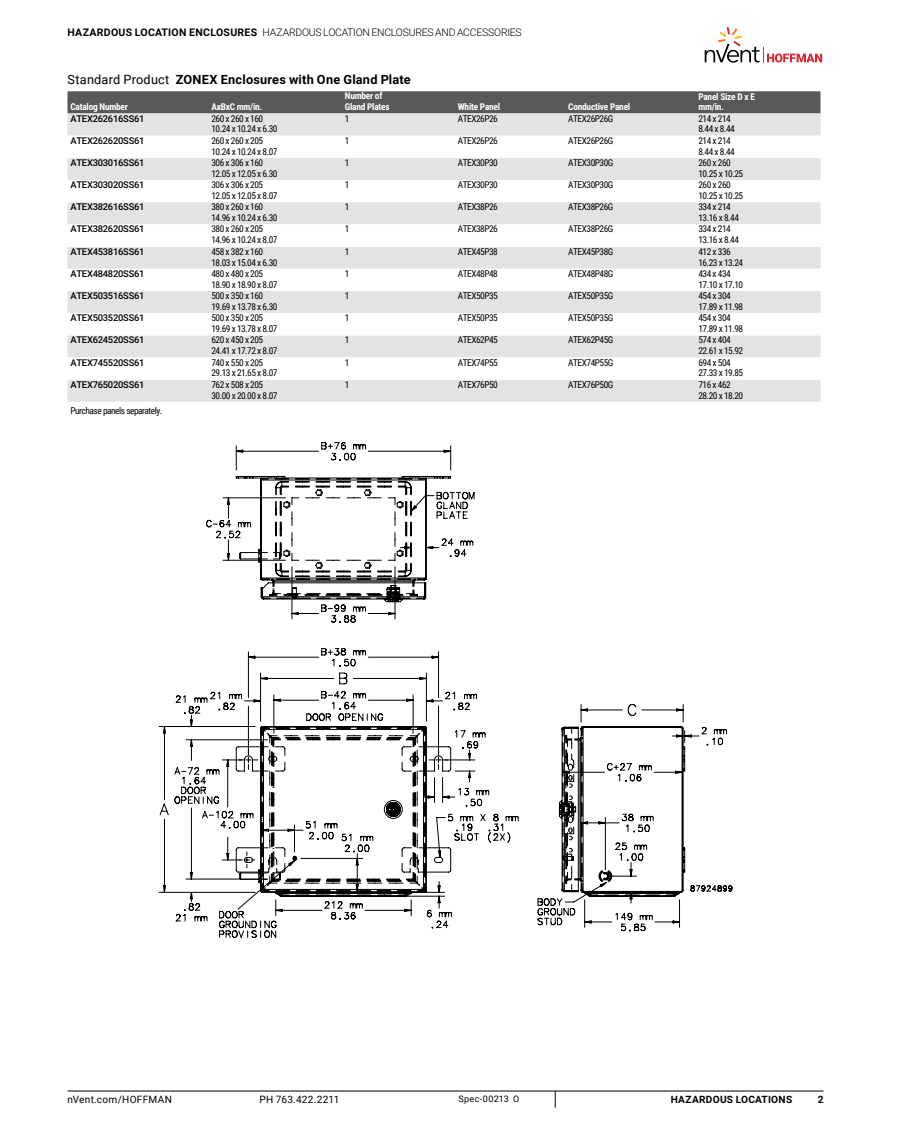
<style>
.page{position:relative;width:918px;height:1134px;background:#fff}
.page>*{position:absolute;margin:0;border:0;box-sizing:border-box;transform-origin:0 0}
.t1{font:700 12.75px "Roboto";letter-spacing:.015em;color:#000}
.t2{font:300 10.5px "Roboto";letter-spacing:-.025em;color:#000}
.t3{font:10.2px "Roboto";letter-spacing:.025em;color:#000}
.t4{font:700 10.2px "Roboto";letter-spacing:.025em;color:#000}
.t5{font:9.3px/10.8px "Roboto Condensed";letter-spacing:-.05em;color:#000}
.t6{font:500 9.3px "Roboto";letter-spacing:-.025em;color:#000}
.t7{font:700 9.3px/10.8px "Roboto Condensed";letter-spacing:-.025em;color:#fff}
.t8{font:9px "Roboto";letter-spacing:.03em;color:#000}
.s1{font-weight:700}
.s2{font-weight:400}
</style>
<div class="page">
<hr style="left:68px;top:1091px;width:756px;height:1px;background:#000">
<svg style="left:555px;top:1091px;width:1px;height:17px"></svg>
<svg style="left:705px;top:27px;width:117px;height:36px"></svg>
<div style="left:68px;top:91px;width:752px;height:22px;background:#58595b"></div>
<svg style="left:68px;top:113px;width:752px;height:23px;background:#e1e2e3"></svg>
<svg style="left:68px;top:158px;width:752px;height:244px;fill:#e2e3e4"></svg>
<svg style="left:219px;top:442px;width:147px;height:119px"></svg>
<svg style="left:685px;top:727px;width:42px;height:165px"></svg>
<svg style="left:174px;top:651px;width:511px;height:280px"></svg>
<svg style="left:275px;top:492px;width:405px;height:405px"></svg>
<svg style="left:236px;top:476px;width:231px;height:147px"></svg>
<p class="t2" style="left:68px;top:25px;width:456px"><span class="s1">HAZARDOUS LOCATION ENCLOSURES</span> HAZARDOUS LOCATION ENCLOSURES AND ACCESSORIES</p>
<h1 class="t1" style="left:68px;top:70px;width:345px"><span class="s2">Standard Product</span> ZONEX ENCLOSURES WITH ONE GLAND PLATE</h1>
<p class="t7" style="left:70px;top:101px;width:59px">Catalog Number</p>
<p class="t7" style="left:211px;top:101px;width:52px">AxBxC mm/in.</p>
<p class="t7" style="left:345px;top:90px;width:46px">Number of<br>Gland Plates</p>
<p class="t7" style="left:458px;top:101px;width:44px">White Panel</p>
<p class="t7" style="left:568px;top:101px;width:63px">Conductive Panel</p>
<p class="t7" style="left:698px;top:91px;width:58px">Panel Size D x E mm/in.</p>
<p class="t6" style="left:70px;top:112px;width:76px">ATEX262616SS61</p>
<p class="t5" style="left:211px;top:113px;width:68px">260 x 260 x 160<br>10.24 x 10.24 x 6.30</p>
<p class="t5" style="left:345px;top:113px;width:6px">1</p>
<p class="t5" style="left:458px;top:113px;width:42px">ATEX26P26</p>
<p class="t5" style="left:568px;top:113px;width:47px">ATEX26P26G</p>
<p class="t5" style="left:698px;top:113px;width:38px">214 x 214<br>8.44 x 8.44</p>
<p class="t6" style="left:70px;top:134px;width:76px">ATEX262620SS61</p>
<p class="t5" style="left:211px;top:135px;width:68px">260 x 260 x 205<br>10.24 x 10.24 x 8.07</p>
<p class="t5" style="left:345px;top:135px;width:6px">1</p>
<p class="t5" style="left:458px;top:135px;width:42px">ATEX26P26</p>
<p class="t5" style="left:568px;top:135px;width:47px">ATEX26P26G</p>
<p class="t5" style="left:698px;top:135px;width:38px">214 x 214<br>8.44 x 8.44</p>
<p class="t6" style="left:70px;top:156px;width:76px">ATEX303016SS61</p>
<p class="t5" style="left:211px;top:157px;width:68px">306 x 306 x 160<br>12.05 x 12.05 x 6.30</p>
<p class="t5" style="left:345px;top:157px;width:6px">1</p>
<p class="t5" style="left:458px;top:157px;width:42px">ATEX30P30</p>
<p class="t5" style="left:568px;top:157px;width:47px">ATEX30P30G</p>
<p class="t5" style="left:698px;top:157px;width:46px">260 x 260<br>10.25 x 10.25</p>
<p class="t6" style="left:70px;top:178px;width:76px">ATEX303020SS61</p>
<p class="t5" style="left:211px;top:179px;width:68px">306 x 306 x 205<br>12.05 x 12.05 x 8.07</p>
<p class="t5" style="left:345px;top:179px;width:6px">1</p>
<p class="t5" style="left:458px;top:179px;width:42px">ATEX30P30</p>
<p class="t5" style="left:568px;top:179px;width:47px">ATEX30P30G</p>
<p class="t5" style="left:698px;top:179px;width:46px">260 x 260<br>10.25 x 10.25</p>
<p class="t6" style="left:70px;top:200px;width:76px">ATEX382616SS61</p>
<p class="t5" style="left:211px;top:201px;width:68px">380 x 260 x 160<br>14.96 x 10.24 x 6.30</p>
<p class="t5" style="left:345px;top:201px;width:6px">1</p>
<p class="t5" style="left:458px;top:201px;width:42px">ATEX38P26</p>
<p class="t5" style="left:568px;top:201px;width:47px">ATEX38P26G</p>
<p class="t5" style="left:698px;top:201px;width:42px">334 x 214<br>13.16 x 8.44</p>
<p class="t6" style="left:70px;top:223px;width:76px">ATEX382620SS61</p>
<p class="t5" style="left:211px;top:223px;width:68px">380 x 260 x 205<br>14.96 x 10.24 x 8.07</p>
<p class="t5" style="left:345px;top:223px;width:6px">1</p>
<p class="t5" style="left:458px;top:223px;width:42px">ATEX38P26</p>
<p class="t5" style="left:568px;top:223px;width:47px">ATEX38P26G</p>
<p class="t5" style="left:698px;top:223px;width:42px">334 x 214<br>13.16 x 8.44</p>
<p class="t6" style="left:70px;top:245px;width:76px">ATEX453816SS61</p>
<p class="t5" style="left:211px;top:246px;width:68px">458 x 382 x 160<br>18.03 x 15.04 x 6.30</p>
<p class="t5" style="left:345px;top:246px;width:6px">1</p>
<p class="t5" style="left:458px;top:246px;width:42px">ATEX45P38</p>
<p class="t5" style="left:568px;top:246px;width:47px">ATEX45P38G</p>
<p class="t5" style="left:698px;top:246px;width:46px">412 x 336<br>16.23 x 13.24</p>
<p class="t6" style="left:70px;top:267px;width:76px">ATEX484820SS61</p>
<p class="t5" style="left:211px;top:268px;width:68px">480 x 480 x 205<br>18.90 x 18.90 x 8.07</p>
<p class="t5" style="left:345px;top:268px;width:6px">1</p>
<p class="t5" style="left:458px;top:268px;width:42px">ATEX48P48</p>
<p class="t5" style="left:568px;top:268px;width:47px">ATEX48P48G</p>
<p class="t5" style="left:698px;top:268px;width:46px">434 x 434<br>17.10 x 17.10</p>
<p class="t6" style="left:70px;top:289px;width:76px">ATEX503516SS61</p>
<p class="t5" style="left:211px;top:290px;width:68px">500 x 350 x 160<br>19.69 x 13.78 x 6.30</p>
<p class="t5" style="left:345px;top:290px;width:6px">1</p>
<p class="t5" style="left:458px;top:290px;width:42px">ATEX50P35</p>
<p class="t5" style="left:568px;top:290px;width:47px">ATEX50P35G</p>
<p class="t5" style="left:698px;top:290px;width:46px">454 x 304<br>17.89 x 11.98</p>
<p class="t6" style="left:70px;top:311px;width:76px">ATEX503520SS61</p>
<p class="t5" style="left:211px;top:312px;width:68px">500 x 350 x 205<br>19.69 x 13.78 x 8.07</p>
<p class="t5" style="left:345px;top:312px;width:6px">1</p>
<p class="t5" style="left:458px;top:312px;width:42px">ATEX50P35</p>
<p class="t5" style="left:568px;top:312px;width:47px">ATEX50P35G</p>
<p class="t5" style="left:698px;top:312px;width:46px">454 x 304<br>17.89 x 11.98</p>
<p class="t6" style="left:70px;top:334px;width:76px">ATEX624520SS61</p>
<p class="t5" style="left:211px;top:334px;width:68px">620 x 450 x 205<br>24.41 x 17.72 x 8.07</p>
<p class="t5" style="left:345px;top:334px;width:6px">1</p>
<p class="t5" style="left:458px;top:334px;width:42px">ATEX62P45</p>
<p class="t5" style="left:568px;top:334px;width:47px">ATEX62P45G</p>
<p class="t5" style="left:698px;top:334px;width:46px">574 x 404<br>22.61 x 15.92</p>
<p class="t6" style="left:70px;top:356px;width:76px">ATEX745520SS61</p>
<p class="t5" style="left:211px;top:357px;width:68px">740 x 550 x 205<br>29.13 x 21.65 x 8.07</p>
<p class="t5" style="left:345px;top:357px;width:6px">1</p>
<p class="t5" style="left:458px;top:357px;width:42px">ATEX74P55</p>
<p class="t5" style="left:568px;top:357px;width:47px">ATEX74P55G</p>
<p class="t5" style="left:698px;top:357px;width:46px">694 x 504<br>27.33 x 19.85</p>
<p class="t6" style="left:70px;top:378px;width:76px">ATEX765020SS61</p>
<p class="t5" style="left:211px;top:379px;width:68px">762 x 508 x 205<br>30.00 x 20.00 x 8.07</p>
<p class="t5" style="left:345px;top:379px;width:6px">1</p>
<p class="t5" style="left:458px;top:379px;width:42px">ATEX76P50</p>
<p class="t5" style="left:568px;top:379px;width:47px">ATEX76P50G</p>
<p class="t5" style="left:698px;top:379px;width:46px">716 x 462<br>28.20 x 18.20</p>
<p class="t5" style="left:70px;top:405px;width:93px">Purchase panels separately.</p>
<p class="t3" style="left:67px;top:1092px;width:106px">nVent.com/HOFFMAN</p>
<p class="t3" style="left:260px;top:1092px;width:81px">PH 763.422.2211</p>
<p class="t8" style="left:459px;top:1092px;width:62px">Spec-00213 O</p>
<p class="t4" style="left:671px;top:1092px;width:123px">HAZARDOUS LOCATIONS</p>
<p class="t4" style="left:818px;top:1092px;width:7px">2</p>
</div>
